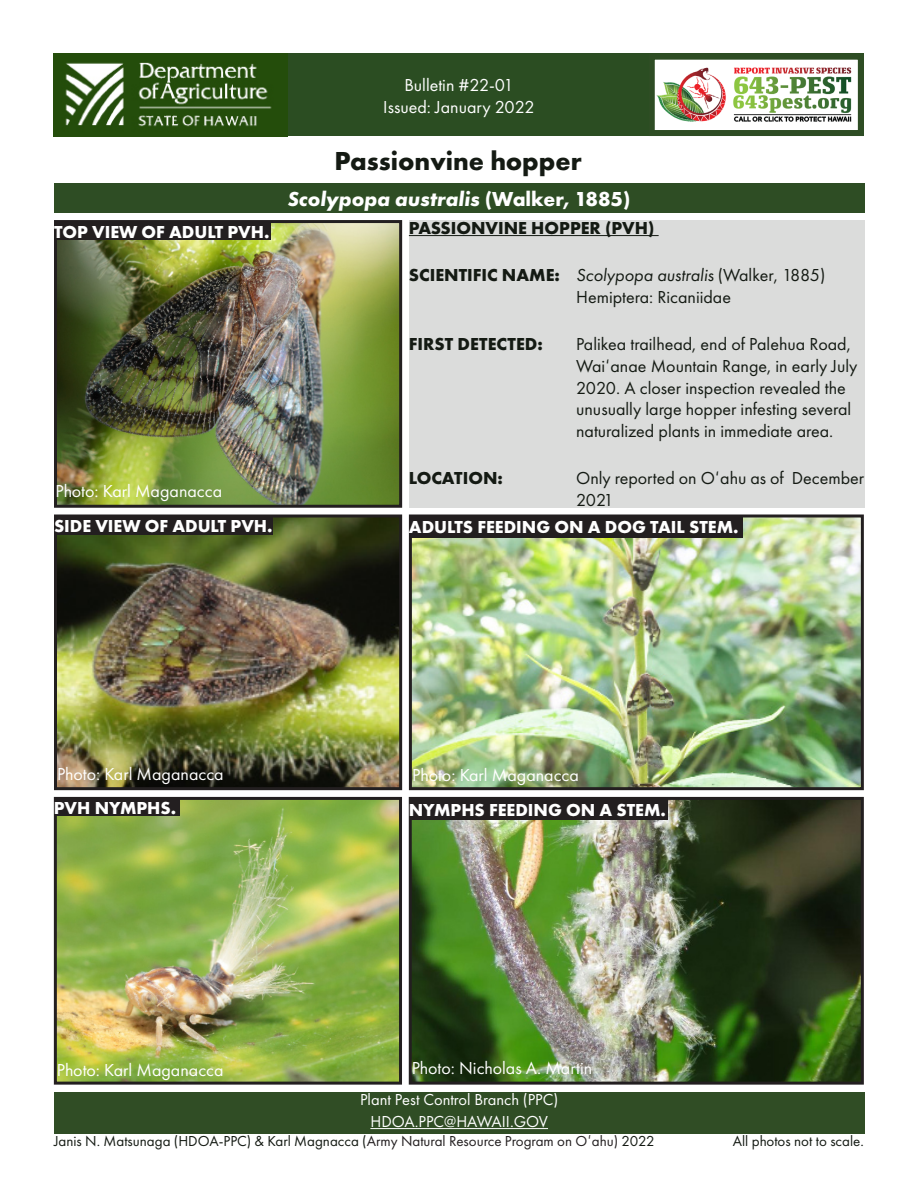
<style>
.page{position:relative;width:918px;height:1188px;background:#fff}
.page>*{position:absolute;margin:0;border:0;box-sizing:border-box;transform-origin:0 0}
.t1{font:700 27px "Futura PT";color:#141a13}
.t2{font:italic 700 21px "Futura PT";color:#fff}
.t3{font:18px/21.6px "Futura PT";color:#141a13}
.t4{font:18px "Futura PT";color:#fff}
.t5{font:700 18px "Futura PT";color:#fff}
.t6{font:700 18px "Futura PT";color:#141a13}
.t7{font:italic 18px "Futura PT";color:#141a13}
.t8{font:16.5px "Futura PT";color:#fff}
.t9{font:15px "Futura PT";color:#141a13}
.s1{font-style:normal}
.s2{font-family:"Acumin Pro Extra Cond";font-weight:500}
.s3{color:#231f20}
.s4{font-family:"Acumin Pro Semi Cond";font-weight:300;color:#231f20}
</style>
<div class="page">
<div style="left:54px;top:54px;width:810px;height:82px;background:#2b4d22"></div>
<img style="left:656px;top:61px;width:201px;height:68px">
<div style="left:649px;top:54px;width:215px;height:82px;border:6px solid #2e4d24"></div>
<img style="left:54px;top:54px;width:233px;height:82px">
<div style="left:54px;top:184px;width:811px;height:29px;background:#2e4d24"></div>
<div style="left:54px;top:1092px;width:810px;height:42px;background:#304d25"></div>
<hr style="left:370px;top:1128px;width:178px;height:1px;background:#fff">
<div style="left:409px;top:220px;width:455px;height:288px;background:#dbdcdb"></div>
<hr style="left:409px;top:235px;width:250px;height:1px;background:#141a13">
<img style="left:58px;top:801px;width:340px;height:280px">
<div style="left:54px;top:797px;width:348px;height:288px;border:3px solid #231f20"></div>
<div style="left:54px;top:798px;width:125px;height:18px;background:#231f20"></div>
<img style="left:58px;top:519px;width:340px;height:267px">
<div style="left:54px;top:515px;width:348px;height:275px;border:3px solid #231f20"></div>
<div style="left:54px;top:516px;width:219px;height:19px;background:#231f20"></div>
<img style="left:58px;top:224px;width:340px;height:280px">
<div style="left:54px;top:220px;width:348px;height:288px;border:3px solid #231f20"></div>
<div style="left:54px;top:222px;width:216px;height:18px;background:#231f20"></div>
<img style="left:413px;top:519px;width:447px;height:267px">
<div style="left:409px;top:515px;width:455px;height:275px;border:3px solid #231f20"></div>
<div style="left:409px;top:516px;width:333px;height:21px;background:#231f20"></div>
<img style="left:413px;top:801px;width:447px;height:280px">
<div style="left:409px;top:797px;width:455px;height:288px;border:3px solid #231f20"></div>
<div style="left:409px;top:798px;width:258px;height:21px;background:#231f20"></div>
<p class="t4" style="left:404px;top:74px;width:111px">Bulletin #22-01</p>
<p class="t4" style="left:383px;top:96px;width:153px">Issued: January 2022</p>
<p class="t1" style="left:334px;top:144px;width:249px">Passionvine hopper</p>
<p class="t5" style="left:54px;top:220px;width:217px">TOP VIEW OF ADULT PVH.</p>
<p class="t4" style="left:56px;top:481px;width:168px">Photo: Karl Maganacca</p>
<p class="t5" style="left:54px;top:515px;width:220px">SIDE VIEW OF ADULT PVH.</p>
<p class="t2" style="left:288px;top:186px;width:344px">Scolypopa australis <span class="s1">(Walker, 1885)</span></p>
<p class="t6" style="left:409px;top:216px;width:247px">PASSIONVINE HOPPER (PVH)</p>
<p class="t6" style="left:409px;top:264px;width:153px">SCIENTIFIC NAME:</p>
<p class="t7" style="left:576px;top:265px;width:251px">Scolypopa australis <span class="s1">(Walker, 1885)</span></p>
<p class="t3" style="left:576px;top:286px;width:157px">Hemiptera: Ricaniidae</p>
<p class="t6" style="left:409px;top:333px;width:135px">FIRST DETECTED:</p>
<p class="t3" style="left:576px;top:333px;width:283px">Palikea trailhead, end of Palehua Road, Wai<span class="s2">ʻ</span>anae Mountain Range, in early July 2020. A closer inspection revealed the unusually large hopper infesting several naturalized plants in immediate area.</p>
<p class="t6" style="left:409px;top:467px;width:96px">LOCATION:</p>
<p class="t3" style="left:576px;top:467px;width:290px">Only reported on O<span class="s2">ʻ</span>ahu as of December<br>2021</p>
<p class="t5" style="left:409px;top:516px;width:331px">ADULTS FEEDING ON A DOG TAIL STEM.</p>
<p class="t4" style="left:57px;top:764px;width:168px">Photo: Karl Maganacca</p>
<p class="t5" style="left:54px;top:796px;width:124px">PVH NYMPHS.</p>
<p class="t4" style="left:412px;top:765px;width:168px">Photo: Karl Maganacca</p>
<p class="t5" style="left:409px;top:798px;width:259px">NYMPHS FEEDING ON A STEM.</p>
<p class="t4" style="left:57px;top:1059px;width:168px">Photo: Karl Maganacca</p>
<p class="t4" style="left:412px;top:1057px;width:182px">Photo: Nicholas A. Martin</p>
<p class="t8" style="left:360px;top:1090px;width:200px">Plant Pest Control Branch (PPC)</p>
<p class="t8" style="left:370px;top:1112px;width:179px">HDOA.PPC@HAWAII.GOV</p>
<p class="t9" style="left:54px;top:1132px;width:602px">Janis N. Matsunaga (HDOA-PPC) &amp; Karl Magnacca (<span class="s3">Army Natural Resource Program on O</span><span class="s4">ʻ</span><span class="s3">ahu)</span> 2022</p>
<p class="t9" style="left:733px;top:1132px;width:133px">All photos not to scale.</p>
</div>
